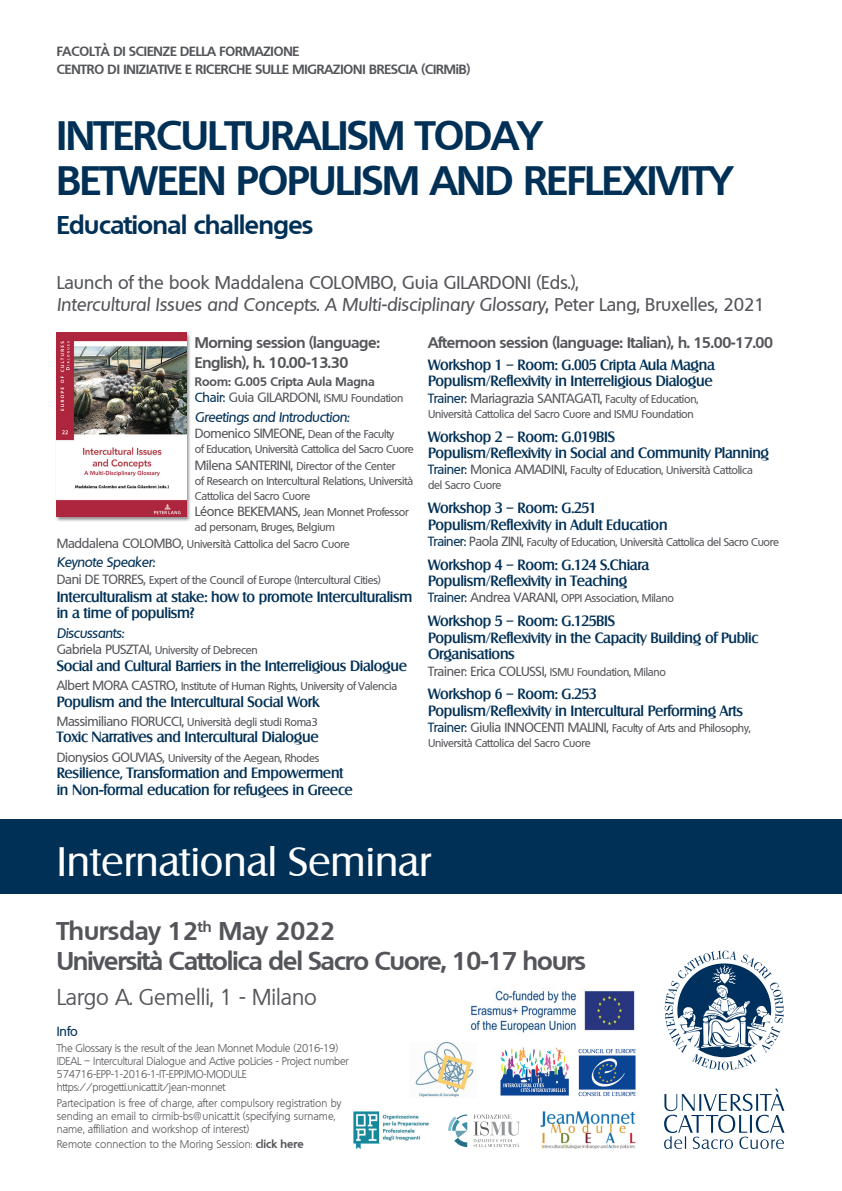
<style>
.page{position:relative;width:842px;height:1191px;background:#fff}
.page>*{position:absolute;margin:0;border:0;box-sizing:border-box;transform-origin:0 0}
.Titolo{font:700 40px/45px "Quebec";letter-spacing:-.015em;color:#003056}
.Evento{font:40px "Salzburg";color:#fff}
.Aula-ora{font:700 25px "Quebec";letter-spacing:-.03em;color:#54555a}
.Sottotitolo{font:700 25px "Quebec";letter-spacing:-.015em;color:#003056}
.Data{font:700 25px "Quebec";color:#54555a}
.Luogo{font:22px "Quebec";color:#54555a}
.professore{font:500 18px/22px "Quebec";color:#54555a}
.ora{font:700 15px/20px "Quebec";letter-spacing:-.02em;color:#54555a}
.Titolo_3{font:500 14.5px/16.5px "Salzburg";letter-spacing:-.02em;color:#003056}
.Titolo_2{font:italic 500 13.5px "Quebec";letter-spacing:-.02em;color:#003056}
.professore-2{font:500 13px "Quebec";letter-spacing:-.02em;color:#54555a}
.Uni{font:700 13px "Quebec";letter-spacing:-.01em;color:#54555a}
.info_tit{font:500 13px "Quebec";color:#003056}
.ora-2{font:700 12px "Quebec";color:#54555a}
.professore-3{font:500 11px/15px "Quebec";letter-spacing:-.02em;color:#54555a}
.info{font:300 11px/13px "Quebec";color:#54555a}
.info-2{font:300 11px/13px "Quebec";letter-spacing:-.02em;color:#54555a}
.s1{font-style:italic}
.s2{font-size:20px}
.s3{color:#003056}
.s4{font-size:11px}
.s5{font-size:13px}
.s6{font-size:13px;color:#003056}
.s7{font-weight:700}
</style>
<div class="page">
<div style="left:0;top:819px;width:842px;height:75px;background:#003056"></div>
<svg style="left:664px;top:950px;width:120px;height:120px"></svg>
<svg style="left:664px;top:1088px;width:120px;height:61px"></svg>
<svg style="left:473px;top:1114px;width:47px;height:33px"></svg>
<svg style="left:448px;top:1114px;width:19px;height:33px"></svg>
<img style="left:353px;top:1111px;width:76px;height:37px">
<img style="left:470px;top:990px;width:165px;height:43px">
<img style="left:541px;top:1111px;width:94px;height:37px">
<div style="left:55px;top:332px;width:136px;height:190px;background:#231f20;opacity:.5"></div>
<img style="left:57px;top:332px;width:129px;height:185px">
<img style="left:415px;top:1042px;width:59px;height:55px">
<img style="left:500px;top:1047px;width:135px;height:49px">
<p class="Uni" style="left:57px;top:43px;width:244px">FACOLTÀ DI SCIENZE DELLA FORMAZIONE</p>
<p class="Uni" style="left:57px;top:60px;width:415px">CENTRO DI INIZIATIVE E RICERCHE SULLE MIGRAZIONI BRESCIA (CIRMiB)</p>
<p class="Titolo" style="left:57px;top:112px;width:677px">INTERCULTURALISM TODAY<br>BETWEEN POPULISM AND REFLEXIVITY</p>
<p class="Sottotitolo" style="left:57px;top:208px;width:258px">Educational challenges</p>
<p class="professore" style="left:57px;top:271px;width:710px">Launch of the book Maddalena COLOMBO, Guia GILARDONI (Eds.),<br><span class="s1">Intercultural Issues and Concepts. A Multi-disciplinary Glossary</span><span class="s2">,</span> Peter Lang, Bruxelles, 2021</p>
<p class="ora" style="left:195px;top:332px;width:187px">Morning session (language:<br>English), h. 10.00-13.30</p>
<p class="ora-2" style="left:195px;top:373px;width:181px">Room: G.005 Cripta Aula Magna</p>
<p class="professore-2" style="left:195px;top:389px;width:210px"><span class="s3">Chair:</span> Guia GILARDONI, <span class="s4">ISMU Foundation</span></p>
<p class="Titolo_2" style="left:195px;top:408px;width:156px">Greetings and Introduction:</p>
<p class="professore-2" style="left:195px;top:425px;width:201px">Domenico SIMEONE, <span class="s4">Dean of the Faculty</span></p>
<p class="professore-3" style="left:195px;top:442px;width:220px">of Education, Università Cattolica del Sacro Cuore</p>
<p class="professore-3" style="left:195px;top:458px;width:220px"><span class="s5">Milena SANTERINI,</span> Director of the Center<br>of Research on Intercultural Relations, Università<br>Cattolica del Sacro Cuore</p>
<p class="professore-3" style="left:195px;top:504px;width:215px"><span class="s5">Léonce BEKEMANS,</span> Jean Monnet Professor ad personam, Bruges, Belgium</p>
<p class="professore-3" style="left:57px;top:536px;width:294px"><span class="s5">Maddalena COLOMBO,</span> Università Cattolica del Sacro Cuore</p>
<p class="Titolo_2" style="left:57px;top:553px;width:100px">Keynote Speaker:</p>
<p class="professore-3" style="left:57px;top:572px;width:326px"><span class="s5">Dani DE TORRES,</span> Expert of the Council of Europe (Intercultural Cities)</p>
<p class="Titolo_3" style="left:57px;top:588px;width:357px">Interculturalism at stake: how to promote Interculturalism in a time of populism?</p>
<p class="Titolo_2" style="left:57px;top:624px;width:69px">Discussants:</p>
<p class="professore-3" style="left:57px;top:643px;width:203px"><span class="s5">Gabriela PUSZTAI,</span> University of Debrecen</p>
<p class="Titolo_3" style="left:57px;top:657px;width:352px">Social and Cultural Barriers in the Interreligious Dialogue</p>
<p class="professore-3" style="left:57px;top:678px;width:342px"><span class="s5">Albert MORA CASTRO,</span> Institute of Human Rights, University of Valencia</p>
<p class="Titolo_3" style="left:57px;top:693px;width:264px">Populism and the Intercultural Social Work</p>
<p class="professore-3" style="left:57px;top:714px;width:263px"><span class="s5">Massimiliano FIORUCCI,</span> Università degli studi Roma3</p>
<p class="Titolo_3" style="left:57px;top:729px;width:264px">Toxic Narratives and Intercultural Dialogue</p>
<p class="professore-3" style="left:57px;top:750px;width:264px"><span class="s5">Dionysios GOUVIAS,</span> University of the Aegean, Rhodes</p>
<p class="Titolo_3" style="left:57px;top:764px;width:298px">Resilience, Transformation and Empowerment in Non-formal education for refugees in Greece</p>
<p class="ora" style="left:428px;top:332px;width:347px">Afternoon session (language: Italian), h. 15.00-17.00</p>
<p class="Titolo_3" style="left:428px;top:356px;width:288px">Workshop 1 – Room: G.005 Cripta Aula Magna<br>Populism/Reflexivity in Interreligious Dialogue</p>
<p class="professore-2" style="left:428px;top:390px;width:272px"><span class="s3">Trainer:</span> Mariagrazia SANTAGATI, <span class="s4">Faculty of Education,</span></p>
<p class="professore-3" style="left:428px;top:406px;width:267px">Università Cattolica del Sacro Cuore and ISMU Foundation</p>
<p class="Titolo_3" style="left:428px;top:428px;width:342px">Workshop 2 – Room: G.019BIS<br>Populism/Reflexivity in Social and Community Planning</p>
<p class="professore-3" style="left:428px;top:463px;width:326px"><span class="s6">Trainer:</span> <span class="s5">Monica AMADINI,</span> Faculty of Education, Università Cattolica del Sacro Cuore</p>
<p class="Titolo_3" style="left:428px;top:499px;width:241px">Workshop 3 – Room: G.251<br>Populism/Reflexivity in Adult Education</p>
<p class="professore-3" style="left:428px;top:534px;width:352px"><span class="s6">Trainer:</span> <span class="s5">Paola ZINI,</span> Faculty of Education, Università Cattolica del Sacro Cuore</p>
<p class="Titolo_3" style="left:428px;top:556px;width:223px">Workshop 4 – Room: G.124 S.Chiara<br>Populism/Reflexivity in Teaching</p>
<p class="professore-3" style="left:428px;top:591px;width:247px"><span class="s6">Trainer:</span> <span class="s5">Andrea VARANI,</span> OPPI Association, Milano</p>
<p class="Titolo_3" style="left:428px;top:612px;width:332px">Workshop 5 – Room: G.125BIS<br>Populism/Reflexivity in the Capacity Building of Public<br>Organisations</p>
<p class="professore-2" style="left:428px;top:662px;width:239px">Trainer: Erica COLUSSI, <span class="s4">ISMU Foundation, Milano</span></p>
<p class="Titolo_3" style="left:428px;top:685px;width:316px">Workshop 6 – Room: G.253<br>Populism/Reflexivity in Intercultural Performing Arts</p>
<p class="professore-3" style="left:428px;top:720px;width:324px"><span class="s6">Trainer:</span> <span class="s5">Giulia INNOCENTI MALINI,</span> Faculty of Arts and Philosophy,<br>Università Cattolica del Sacro Cuore</p>
<p class="Evento" style="left:57px;top:837px;width:376px">International Seminar</p>
<p class="Data" style="left:57px;top:914px;width:280px">Thursday 12<sup>th</sup> May 2022</p>
<p class="Aula-ora" style="left:57px;top:944px;width:531px">Università Cattolica del Sacro Cuore, 10-17 hours</p>
<p class="Luogo" style="left:57px;top:983px;width:262px">Largo A. Gemelli, 1 - Milano</p>
<p class="info_tit" style="left:57px;top:1022px;width:23px">Info</p>
<p class="info-2" style="left:57px;top:1041px;width:294px">The Glossary is the result of the Jean Monnet Module (2016-19)<br>IDEAL – Intercultural Dialogue and Active poLicies - Project number 574716-EPP-1-2016-1-IT-EPPJMO-MODULE https://progetti.unicatt.it/jean-monnet</p>
<p class="info" style="left:57px;top:1096px;width:286px">Partecipation is free of charge, after compulsory registration by sending an email to cirmib-bs@unicatt.it (specifying surname, name, affiliation and workshop of interest)</p>
<p class="info" style="left:57px;top:1138px;width:249px">Remote connection to the Moring Session: <span class="s7">click here</span></p>
</div>
